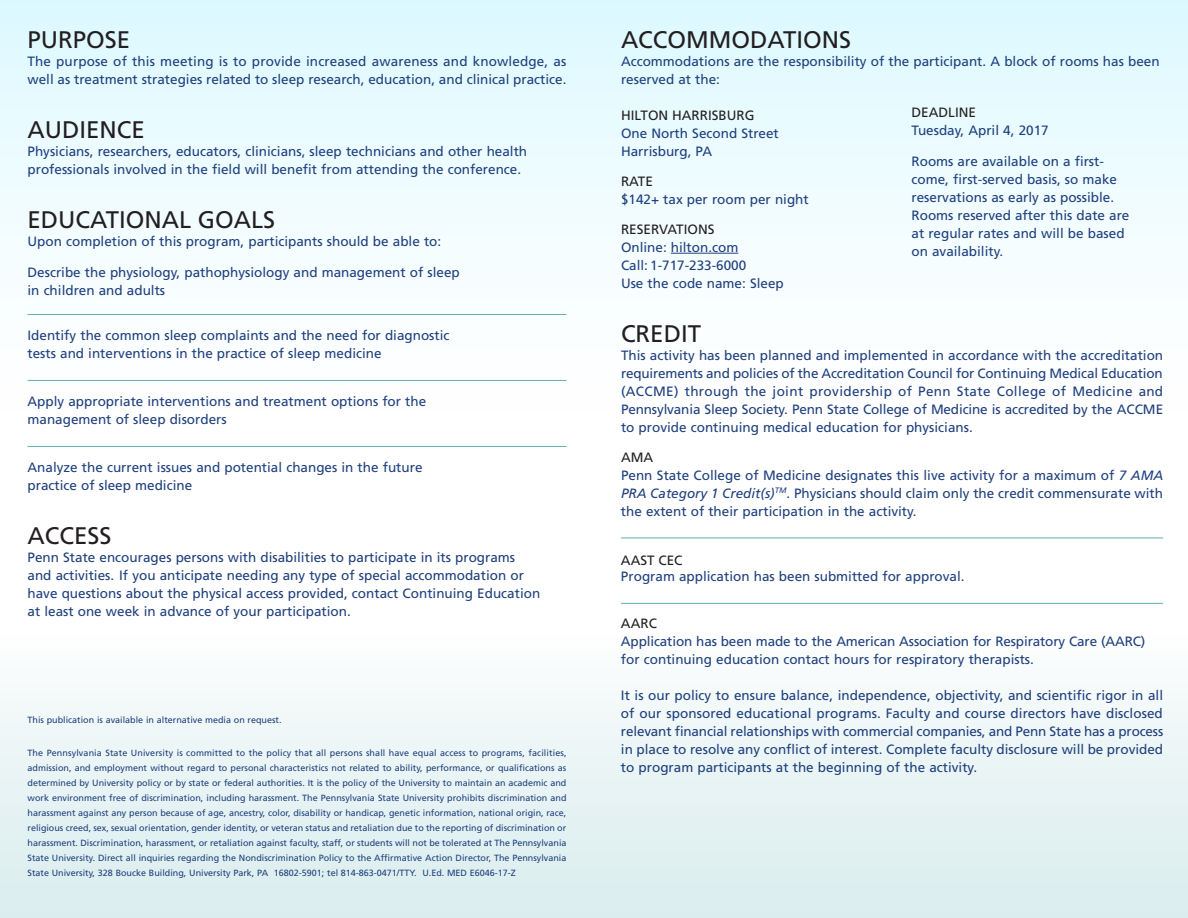
<style>
.page{position:relative;width:1188px;height:918px;background:#fff}
.page>*{position:absolute;margin:0;border:0;box-sizing:border-box;transform-origin:0 0}
.subhead{font:24px "Frutiger";color:#231f20}
.t1{font:13.5px/18px "Frutiger";color:#1f407d}
.column_head{font:13.5px "Frutiger";color:#231f20}
.t2{font:9px/15px "Frutiger";color:#1f407d;text-align:justify}
.s1{font-style:italic}
</style>
<div class="page">
<div style="left:0;top:0;width:608px;height:462px;background:linear-gradient(to bottom,#def9ff,#fff)"></div>
<div style="left:0;top:598px;width:608px;height:320px;background:linear-gradient(to bottom,#fff,#d9eced)"></div>
<hr style="left:28px;top:314px;width:538px;height:1px;background:#5eb0b6">
<hr style="left:28px;top:380px;width:538px;height:1px;background:#5eb0b6">
<hr style="left:28px;top:446px;width:538px;height:1px;background:#5eb0b6">
<div style="left:608px;top:0;width:580px;height:462px;background:linear-gradient(to bottom,#def9ff,#fff)"></div>
<div style="left:608px;top:598px;width:580px;height:320px;background:linear-gradient(to bottom,#fff,#d9eced)"></div>
<hr style="left:671px;top:253px;width:67px;height:1px;background:#1f407d">
<hr style="left:621px;top:538px;width:542px;height:1px;background:#5eb0b6">
<hr style="left:621px;top:603px;width:542px;height:1px;background:#5eb0b6">
<p class="subhead" style="left:28px;top:25px;width:104px">PURPOSE</p>
<p class="t1" style="left:28px;top:52px;width:540px">The purpose of this meeting is to provide increased awareness and knowledge, as well as treatment strategies related to sleep research, education, and clinical practice.</p>
<p class="subhead" style="left:28px;top:115px;width:119px">AUDIENCE</p>
<p class="t1" style="left:28px;top:142px;width:501px">Physicians, researchers, educators, clinicians, sleep technicians and other health professionals involved in the field will benefit from attending the conference.</p>
<p class="subhead" style="left:28px;top:205px;width:249px">EDUCATIONAL GOALS</p>
<p class="t1" style="left:28px;top:232px;width:415px">Upon completion of this program, participants should be able to:</p>
<p class="t1" style="left:28px;top:264px;width:434px">Describe the physiology, pathophysiology and management of sleep</p>
<p class="t1" style="left:28px;top:282px;width:139px">in children and adults</p>
<p class="t1" style="left:28px;top:327px;width:423px">Identify the common sleep complaints and the need for diagnostic</p>
<p class="t1" style="left:28px;top:345px;width:356px">tests and interventions in the practice of sleep medicine</p>
<p class="t1" style="left:28px;top:393px;width:400px">Apply appropriate interventions and treatment options for the</p>
<p class="t1" style="left:28px;top:411px;width:201px">management of sleep disorders</p>
<p class="t1" style="left:28px;top:459px;width:396px">Analyze the current issues and potential changes in the future</p>
<p class="t1" style="left:28px;top:477px;width:166px">practice of sleep medicine</p>
<p class="subhead" style="left:28px;top:522px;width:85px">ACCESS</p>
<p class="t1" style="left:28px;top:549px;width:489px">Penn State encourages persons with disabilities to participate in its programs</p>
<p class="t1" style="left:28px;top:567px;width:498px">and activities. If you anticipate needing any type of special accommodation or</p>
<p class="t1" style="left:28px;top:585px;width:514px">have questions about the physical access provided, contact Continuing Education</p>
<p class="t1" style="left:28px;top:603px;width:325px">at least one week in advance of your participation.</p>
<p class="t2" style="left:28px;top:712px;width:256px">This publication is available in alternative media on request.</p>
<p class="t2" style="left:28px;top:745px;width:541px">The Pennsylvania State University is committed to the policy that all persons shall have equal access to programs, facilities, admission, and employment without regard to personal characteristics not related to ability, performance, or qualifications as determined by University policy or by state or federal authorities. It is the policy of the University to maintain an academic and work environment free of discrimination, including harassment. The Pennsylvania State University prohibits discrimination and harassment against any person because of age, ancestry, color, disability or handicap, genetic information, national origin, race, religious creed, sex, sexual orientation, gender identity, or veteran status and retaliation due to the reporting of discrimination or harassment. Discrimination, harassment, or retaliation against faculty, staff, or students will not be tolerated at The Pennsylvania State University. Direct all inquiries regarding the Nondiscrimination Policy to the Affirmative Action Director, The Pennsylvania State University, 328 Boucke Building, University Park, PA 16802-5901; tel 814-863-0471/TTY. U.Ed. MED E6046-17-Z</p>
<p class="subhead" style="left:621px;top:25px;width:232px">ACCOMMODATIONS</p>
<p class="t1" style="left:621px;top:52px;width:540px">Accommodations are the responsibility of the participant. A block of rooms has been reserved at the:</p>
<p class="column_head" style="left:621px;top:107px;width:135px">HILTON HARRISBURG</p>
<p class="t1" style="left:621px;top:124px;width:159px">One North Second Street</p>
<p class="t1" style="left:621px;top:142px;width:93px">Harrisburg, PA</p>
<p class="column_head" style="left:621px;top:173px;width:34px">RATE</p>
<p class="t1" style="left:621px;top:190px;width:189px">$142+ tax per room per night</p>
<p class="column_head" style="left:621px;top:221px;width:95px">RESERVATIONS</p>
<p class="t1" style="left:621px;top:238px;width:119px">Online: hilton.com</p>
<p class="t1" style="left:621px;top:256px;width:127px">Call: 1-717-233-6000</p>
<p class="t1" style="left:621px;top:274px;width:164px">Use the code name: Sleep</p>
<p class="subhead" style="left:621px;top:319px;width:82px">CREDIT</p>
<p class="t1" style="left:621px;top:346px;width:544px;text-align:justify">This activity has been planned and implemented in accordance with the accreditation requirements and policies of the Accreditation Council for Continuing Medical Education (ACCME) through the joint providership of Penn State College of Medicine and Pennsylvania Sleep Society. Penn State College of Medicine is accredited by the ACCME to provide continuing medical education for physicians.</p>
<p class="column_head" style="left:621px;top:449px;width:34px">AMA</p>
<p class="t1" style="left:621px;top:466px;width:544px;text-align:justify">Penn State College of Medicine designates this live activity for a maximum of <span class="s1">7 AMA PRA Category 1 Credit(s)</span><sup>TM</sup>. Physicians should claim only the credit commensurate with the extent of their participation in the activity.</p>
<p class="column_head" style="left:621px;top:552px;width:63px">AAST CEC</p>
<p class="t1" style="left:621px;top:567px;width:345px">Program application has been submitted for approval.</p>
<p class="column_head" style="left:621px;top:615px;width:37px">AARC</p>
<p class="t1" style="left:621px;top:632px;width:526px">Application has been made to the American Association for Respiratory Care (AARC)</p>
<p class="t1" style="left:621px;top:650px;width:414px">for continuing education contact hours for respiratory therapists.</p>
<p class="t1" style="left:621px;top:686px;width:544px;text-align:justify">It is our policy to ensure balance, independence, objectivity, and scientific rigor in all of our sponsored educational programs. Faculty and course directors have disclosed relevant financial relationships with commercial companies, and Penn State has a process in place to resolve any conflict of interest. Complete faculty disclosure will be provided to program participants at the beginning of the activity.</p>
<p class="column_head" style="left:912px;top:104px;width:66px">DEADLINE</p>
<p class="t1" style="left:912px;top:121px;width:139px">Tuesday, April 4, 2017</p>
<p class="t1" style="left:912px;top:152px;width:219px">Rooms are available on a first&shy;come, first-served basis, so make reservations as early as possible.<br>Rooms reserved after this date are at regular rates and will be based on availability.</p>
</div>
